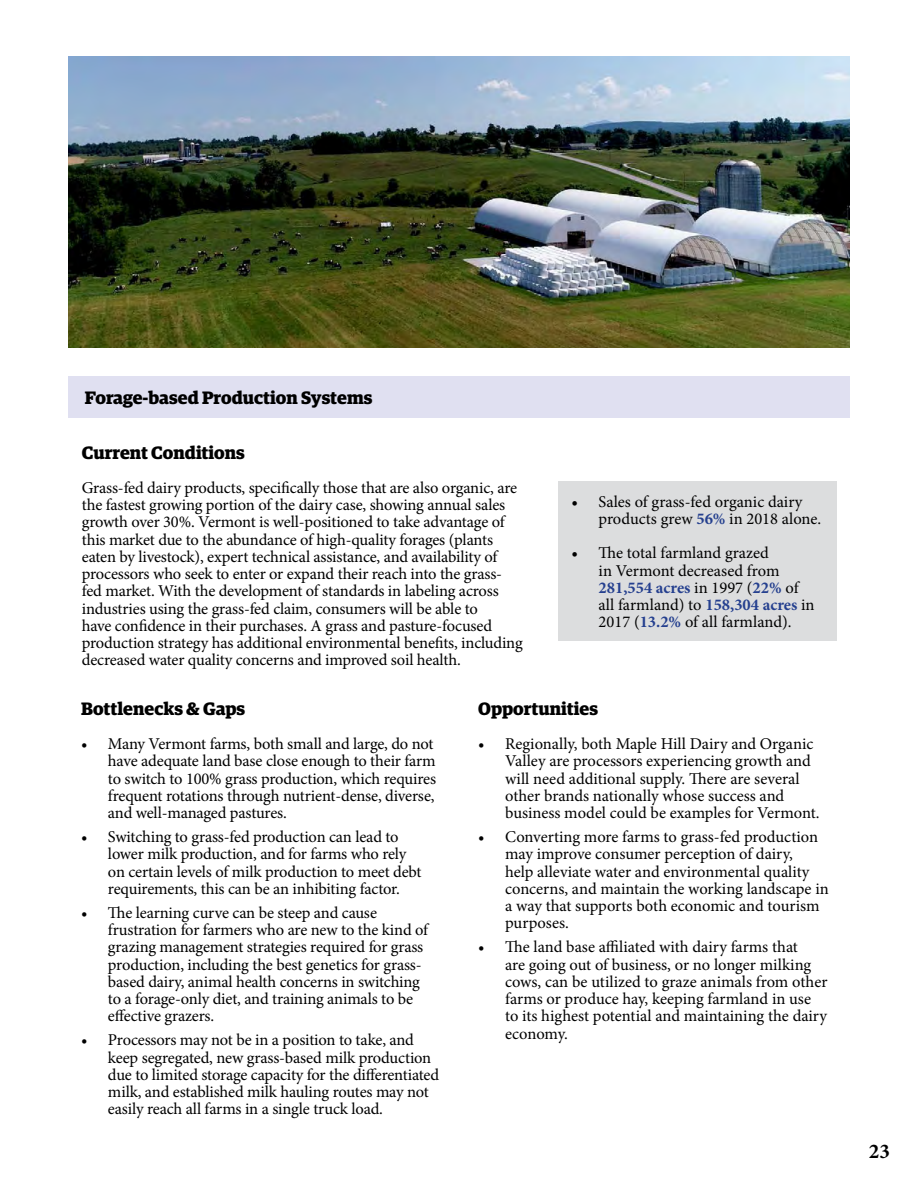
<style>
.page{position:relative;width:918px;height:1188px;background:#fff}
.page>*{position:absolute;margin:0;border:0;box-sizing:border-box;transform-origin:0 0}
.t1{font:700 21px "Minion Pro";color:#000}
.t2{font:700 18px "Guardian Egyp";color:#000}
.t3{font:16.5px/17.2px "Minion Pro";letter-spacing:-.01em;color:#000}
.s1{font-weight:700}
.s2{font-weight:700;color:#25408f}
</style>
<div class="page">
<div style="left:68px;top:376px;width:782px;height:42px;background:#e0e0f1"></div>
<div style="left:558px;top:481px;width:279px;height:160px;background:#dcddde"></div>
<img style="left:68px;top:56px;width:782px;height:292px">
<p class="t2" style="left:85px;top:384px;width:289px">Forage-based Production Systems</p>
<p class="t2" style="left:82px;top:438px;width:165px">Current Conditions</p>
<p class="t3" style="left:82px;top:479px;width:442px">Grass-fed dairy products, specifically those that are also organic, are the fastest growing portion of the dairy case, showing annual sales growth over 30%. Vermont is well-positioned to take advantage of this market due to the abundance of high-quality forages (plants eaten by livestock), expert technical assistance, and availability of processors who seek to enter or expand their reach into the grass&shy;fed market. With the development of standards in labeling across industries using the grass-fed claim, consumers will be able to<br>have confidence in their purchases. A grass and pasture-focused production strategy has additional environmental benefits, including decreased water quality concerns and improved soil health.</p>
<p class="t2" style="left:81px;top:695px;width:166px">Bottlenecks &amp; Gaps</p>
<p class="t3" style="left:108px;top:735px;width:330px;text-indent:-27px">• Many Vermont farms, both small and large, do not have adequate land base close enough to their farm to switch to 100% grass production, which requires frequent rotations through nutrient-dense, diverse, and well-managed pastures.</p>
<p class="t3" style="left:108px;top:828px;width:315px;text-indent:-27px">• Switching to grass-fed production can lead to lower milk production, and for farms who rely on certain levels of milk production to meet debt requirements, this can be an inhibiting factor.</p>
<p class="t3" style="left:108px;top:904px;width:322px;text-indent:-27px">• The learning curve can be steep and cause frustration for farmers who are new to the kind of grazing management strategies required for grass production, including the best genetics for grass&shy;based dairy, animal health concerns in switching to a forage-only diet, and training animals to be effective grazers.</p>
<p class="t3" style="left:108px;top:1032px;width:333px;text-indent:-27px">• Processors may not be in a position to take, and keep segregated, new grass-based milk production due to limited storage capacity for the differentiated milk, and established milk hauling routes may not easily reach all farms in a single truck load.</p>
<p class="t3" style="left:599px;top:493px;width:224px;text-indent:-27px"><span class="s1">•</span> Sales of grass-fed organic dairy products grew <span class="s2">56%</span> in 2018 alone.</p>
<p class="t3" style="left:599px;top:545px;width:218px;text-indent:-27px"><span class="s1">•</span> The total farmland grazed<br>in Vermont decreased from<br><span class="s2">281,554 acres</span> in 1997 (<span class="s2">22%</span> of all farmland) to <span class="s2">158,304 acres</span> in<br>2017 (<span class="s2">13.2%</span> of all farmland).</p>
<p class="t2" style="left:478px;top:695px;width:121px">Opportunities</p>
<p class="t3" style="left:505px;top:735px;width:316px;text-indent:-27px">• Regionally, both Maple Hill Dairy and Organic Valley are processors experiencing growth and will need additional supply. There are several other brands nationally whose success and business model could be examples for Vermont.</p>
<p class="t3" style="left:505px;top:828px;width:325px;text-indent:-27px">• Converting more farms to grass-fed production may improve consumer perception of dairy,<br>help alleviate water and environmental quality concerns, and maintain the working landscape in a way that supports both economic and tourism purposes.</p>
<p class="t3" style="left:505px;top:939px;width:324px;text-indent:-27px">• The land base affiliated with dairy farms that<br>are going out of business, or no longer milking cows, can be utilized to graze animals from other farms or produce hay, keeping farmland in use to its highest potential and maintaining the dairy economy.</p>
<p class="t1" style="left:869px;top:1136px;width:22px">23</p>
</div>
